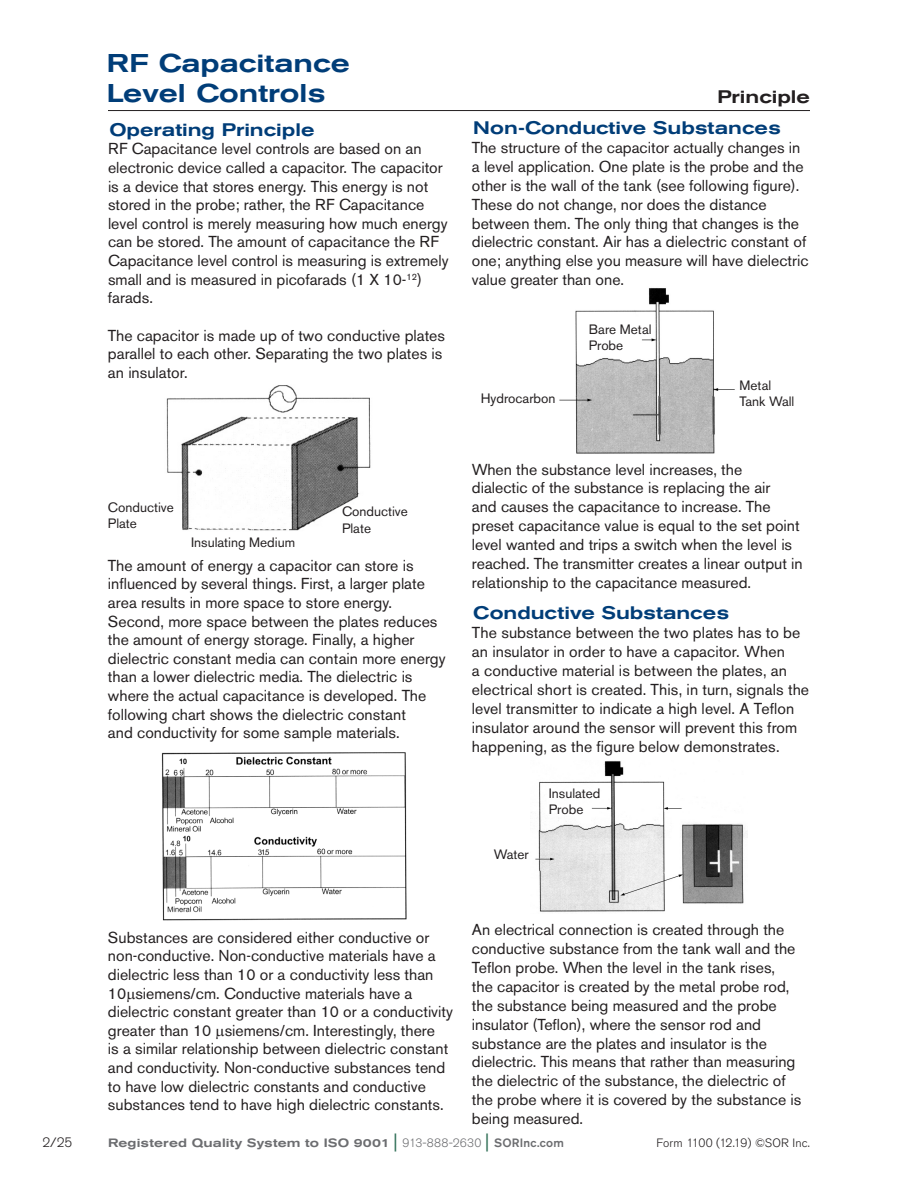
<style>
.page{position:relative;width:918px;height:1188px;background:#fff}
.page>*{position:absolute;margin:0;border:0;box-sizing:border-box;transform-origin:0 0}
.t1{font:500 expanded 25.5px/30.6px "Akzidenz Grotesk BE";color:#003d78}
.t2{font:500 expanded 18px "Akzidenz Grotesk BE";color:#003d78}
.t3{font:500 expanded 18px "Akzidenz Grotesk BE";color:#231f20}
.t4{font:15.75px/18.9px "Akzidenz Grotesk BE";color:#231f20}
.t5{font:13.5px/16.2px "Akzidenz Grotesk BE";color:#231f20}
.t6{font:300 13.5px "Akzidenz Grotesk BE";color:#231f20}
.t7{font:500 expanded 12px "Akzidenz Grotesk BE";letter-spacing:.015em;color:#6c6d70}
.t8{font:300 12px "Akzidenz Grotesk BE";letter-spacing:.015em;color:#231f20}
.s1{font-weight:400;font-stretch:normal;font-size:18px;color:#327159}
.s2{font-weight:300;font-stretch:normal}
.s3{font-stretch:normal}
</style>
<div class="page">
<img style="left:559px;top:288px;width:176px;height:166px">
<img style="left:166px;top:385px;width:205px;height:146px">
<hr style="left:108px;top:110px;width:702px;height:1px;background:#231f20">
<img style="left:161px;top:752px;width:246px;height:169px">
<img style="left:531px;top:761px;width:217px;height:151px">
<h1 class="t1" style="left:107px;top:48px;width:245px">RF Capacitance<br>Level Controls</h1>
<p class="t2" style="left:109px;top:119px;width:207px">Operating Principle</p>
<p class="t4" style="left:108px;top:140px;width:342px">RF Capacitance level controls are based on an electronic device called a capacitor. The capacitor is a device that stores energy. This energy is not stored in the probe; rather, the RF Capacitance level control is merely measuring how much energy can be stored. The amount of capacitance the RF Capacitance level control is measuring is extremely small and is measured in picofarads (1 X 10-<sup>12</sup>) farads.</p>
<p class="t4" style="left:108px;top:326px;width:339px">The capacitor is made up of two conductive plates parallel to each other. Separating the two plates is an insulator.</p>
<p class="t5" style="left:108px;top:499px;width:67px">Conductive<br>Plate</p>
<p class="t5" style="left:191px;top:535px;width:106px">Insulating Medium</p>
<p class="t5" style="left:342px;top:504px;width:67px">Conductive<br>Plate</p>
<p class="t4" style="left:108px;top:556px;width:339px">The amount of energy a capacitor can store is influenced by several things. First, a larger plate area results in more space to store energy.<br>Second, more space between the plates reduces the amount of energy storage. Finally, a higher dielectric constant media can contain more energy than a lower dielectric media. The dielectric is where the actual capacitance is developed. The following chart shows the dielectric constant<br>and conductivity for some sample materials.</p>
<p class="t3" style="left:717px;top:87px;width:94px">Principle</p>
<p class="t2" style="left:473px;top:117px;width:309px">Non-Conductive Substances</p>
<p class="t4" style="left:472px;top:138px;width:338px">The structure of the capacitor actually changes in a level application. One plate is the probe and the other is the wall of the tank (see following figure).<br>These do not change, nor does the distance between them. The only thing that changes is the dielectric constant. Air has a dielectric constant of one; anything else you measure will have dielectric value greater than one.</p>
<p class="t5" style="left:589px;top:321px;width:65px">Bare Metal<br>Probe</p>
<p class="t5" style="left:740px;top:377px;width:33px">Metal</p>
<p class="t5" style="left:481px;top:390px;width:76px">Hydrocarbon</p>
<p class="t5" style="left:740px;top:393px;width:56px">Tank Wall</p>
<p class="t4" style="left:472px;top:460px;width:332px">When the substance level increases, the<br>dialectic of the substance is replacing the air<br>and causes the capacitance to increase. The preset capacitance value is equal to the set point level wanted and trips a switch when the level is reached. The transmitter creates a linear output in relationship to the capacitance measured.</p>
<p class="t2" style="left:473px;top:602px;width:257px">Conductive Substances</p>
<p class="t4" style="left:472px;top:623px;width:339px">The substance between the two plates has to be an insulator in order to have a capacitor. When<br>a conductive material is between the plates, an electrical short is created. This, in turn, signals the level transmitter to indicate a high level. A Teflon insulator around the sensor will prevent this from happening, as the figure below demonstrates.</p>
<p class="t5" style="left:494px;top:846px;width:36px">Water</p>
<p class="t5" style="left:549px;top:785px;width:53px">Insulated<br>Probe</p>
<p class="t4" style="left:108px;top:928px;width:346px">Substances are considered either conductive or non-conductive. Non-conductive materials have a dielectric less than 10 or a conductivity less than 10 siemens/cm. Conductive materials have a dielectric constant greater than 10 or a conductivity greater than 10 siemens/cm. Interestingly, there<br>is a similar relationship between dielectric constant and conductivity. Non-conductive substances tend to have low dielectric constants and conductive substances tend to have high dielectric constants.</p>
<p class="t4" style="left:472px;top:920px;width:331px">An electrical connection is created through the conductive substance from the tank wall and the Teflon probe. When the level in the tank rises,<br>the capacitor is created by the metal probe rod, the substance being measured and the probe insulator (Teflon), where the sensor rod and substance are the plates and insulator is the dielectric. This means that rather than measuring the dielectric of the substance, the dielectric of the probe where it is covered by the substance is being measured.</p>
<p class="t6" style="left:42px;top:1134px;width:32px">2/25</p>
<p class="t7" style="left:108px;top:1136px;width:457px">Registered Quality System to ISO 9001 <span class="s1">|</span> <span class="s2">913-888-2630</span> <span class="s1">|</span> <span class="s3">SORInc.com</span></p>
<p class="t8" style="left:656px;top:1136px;width:155px">Form 1100 (12.19) ©SOR Inc.</p>
</div>
